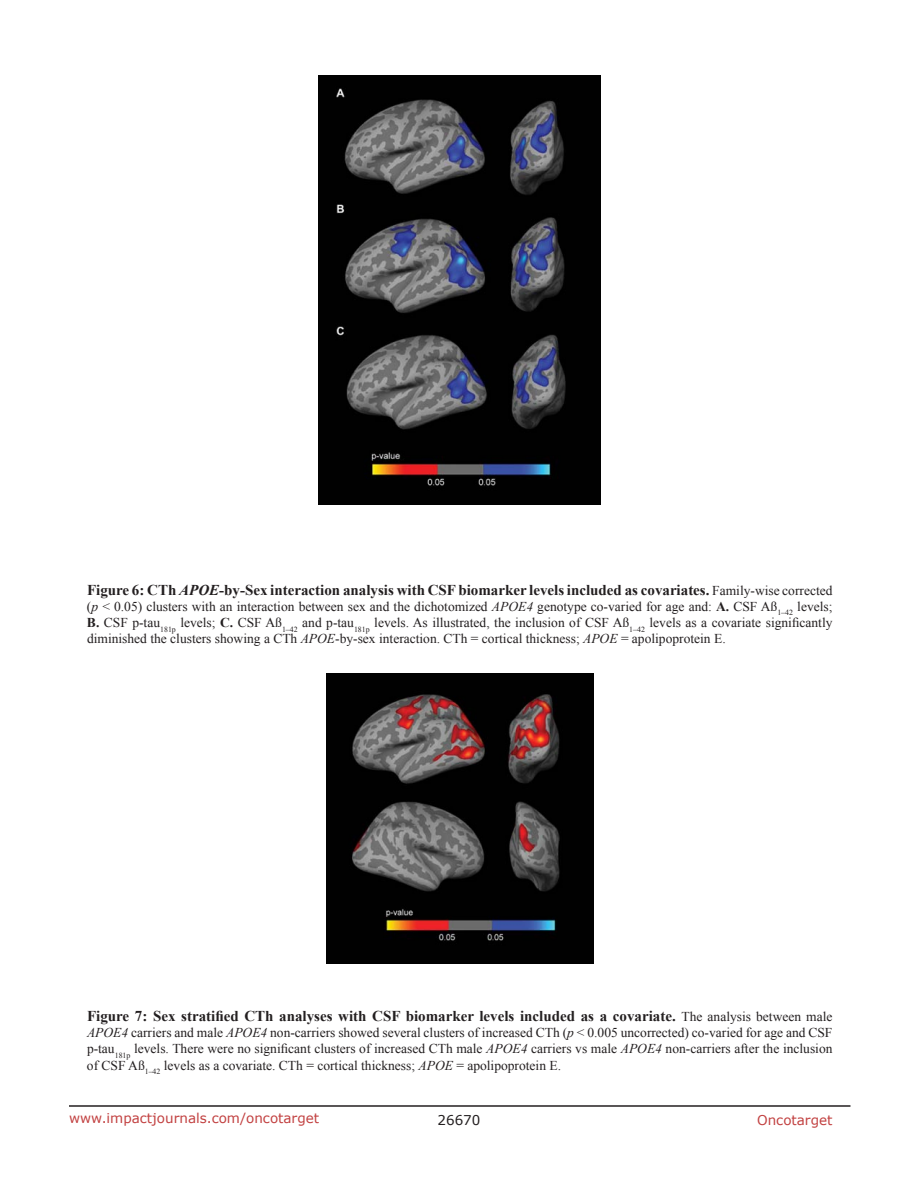
<style>
.page{position:relative;width:918px;height:1188px;background:#fff}
.page>*{position:absolute;margin:0;border:0;box-sizing:border-box;transform-origin:0 0}
.FigureText{font:700 15px "Times New Roman";color:#231f20}
.FigureText-2{font:13.5px/16.2px "Times New Roman";color:#231f20;text-align:justify}
.t1{font:13.5px "Verdana";color:#c24141}
.t2{font:13.5px "Verdana";color:#231f20}
.s1{font-style:italic}
.s2{font-weight:400;font-size:13.5px}
.s3{font-weight:700}
</style>
<div class="page">
<hr style="left:69px;top:1105px;width:781px;height:2px;background:#231f20">
<img style="left:319px;top:76px;width:282px;height:428px">
<img style="left:326px;top:674px;width:267px;height:289px">
<p class="FigureText" style="left:87px;top:579px;width:747px">Figure 6: CTh <span class="s1">APOE</span>-by-Sex interaction analysis with CSF biomarker levels included as covariates. <span class="s2">Family-wise corrected</span></p>
<p class="FigureText-2" style="left:87px;top:598px;width:747px">(<span class="s1">p</span> &lt; 0.05) clusters with an interaction between sex and the dichotomized <span class="s1">APOE4</span> genotype co-varied for age and: <span class="s3">A.</span> CSF Aß<sub>1–42</sub> levels; <span class="s3">B.</span> CSF p-tau<sub>181p</sub> levels; <span class="s3">C.</span> CSF Aß<sub>1–42</sub> and p-tau<sub>181p</sub> levels. As illustrated, the inclusion of CSF Aß<sub>1–42</sub> levels as a covariate significantly diminished the clusters showing a CTh <span class="s1">APOE</span>-by-sex interaction. CTh = cortical thickness; <span class="s1">APOE</span> = apolipoprotein E.</p>
<p class="FigureText" style="left:87px;top:1006px;width:747px">Figure 7: Sex stratified CTh analyses with CSF biomarker levels included as a covariate. <span class="s2">The analysis between male</span></p>
<p class="FigureText-2" style="left:87px;top:1024px;width:747px"><span class="s1">APOE4</span> carriers and male <span class="s1">APOE4</span> non-carriers showed several clusters of increased CTh (<span class="s1">p</span> &lt; 0.005 uncorrected) co-varied for age and CSF p-tau<sub>181p</sub> levels. There were no significant clusters of increased CTh male <span class="s1">APOE4</span> carriers vs male <span class="s1">APOE4</span> non-carriers after the inclusion of CSF Aß<sub>1–42</sub> levels as a covariate. CTh = cortical thickness; <span class="s1">APOE</span> = apolipoprotein E.</p>
<p class="t1" style="left:69px;top:1109px;width:252px">www.impactjournals.com/oncotarget</p>
<p class="t2" style="left:438px;top:1111px;width:44px">26670</p>
<p class="t1" style="left:757px;top:1111px;width:77px">Oncotarget</p>
</div>
